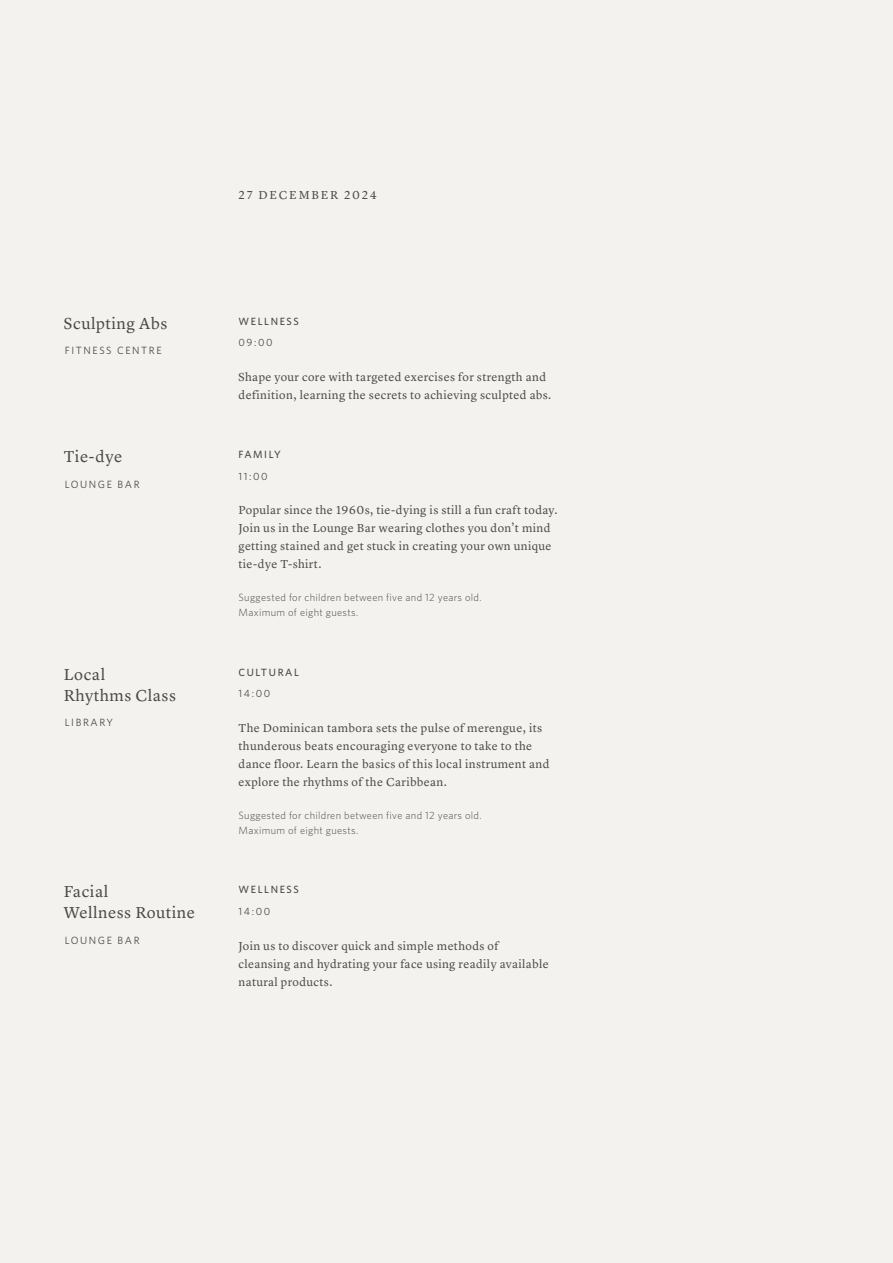
<style>
.page{position:relative;width:893px;height:1263px;background:#f4f2ef}
.page>*{position:absolute;margin:0;border:0;box-sizing:border-box;transform-origin:0 0}
.t1{font:16.5px/21px "Lyon Text Aman Regular";letter-spacing:.03em;color:#4a4a49}
.t2{font:12px/18px "Lyon Text Aman Regular";letter-spacing:.03em;color:#4a4a49}
.t3{font:12px "Lyon Text Aman Regular";letter-spacing:.15em;color:#4a4a49}
.t4{font:300 10.5px/15px "Whitney";letter-spacing:.03em;color:#4a4a49}
.t5{font:10.5px "Whitney";letter-spacing:.15em;color:#4a4a49}
.t6{font:500 10.5px "Whitney";letter-spacing:.15em;color:#4a4a49}
</style>
<div class="page">
<p class="t3" style="left:239px;top:186px;width:140px">27 DECEMBER 2024</p>
<h1 class="t1" style="left:64px;top:311px;width:105px">Sculpting Abs</h1>
<p class="t6" style="left:239px;top:314px;width:62px">WELLNESS</p>
<p class="t5" style="left:65px;top:343px;width:98px">FITNESS CENTRE</p>
<p class="t5" style="left:239px;top:335px;width:36px">09:00</p>
<p class="t2" style="left:239px;top:367px;width:314px">Shape your core with targeted exercises for strength and definition, learning the secrets to achieving sculpted abs.</p>
<h1 class="t1" style="left:64px;top:445px;width:60px">Tie-dye</h1>
<p class="t6" style="left:239px;top:447px;width:44px">FAMILY</p>
<p class="t5" style="left:65px;top:477px;width:76px">LOUNGE BAR</p>
<p class="t5" style="left:239px;top:469px;width:31px">11:00</p>
<p class="t2" style="left:239px;top:500px;width:321px">Popular since the 1960s, tie-dying is still a fun craft today.<br>Join us in the Lounge Bar wearing clothes you don’t mind getting stained and get stuck in creating your own unique tie-dye T-shirt.</p>
<p class="t4" style="left:239px;top:590px;width:245px">Suggested for children between five and 12 years old.<br>Maximum of eight guests.</p>
<h1 class="t1" style="left:64px;top:662px;width:114px">Local<br>Rhythms Class</h1>
<p class="t6" style="left:239px;top:665px;width:62px">CULTURAL</p>
<p class="t5" style="left:239px;top:687px;width:33px">14:00</p>
<p class="t5" style="left:65px;top:716px;width:50px">LIBRARY</p>
<p class="t2" style="left:239px;top:718px;width:312px">The Dominican tambora sets the pulse of merengue, its thunderous beats encouraging everyone to take to the dance floor. Learn the basics of this local instrument and explore the rhythms of the Caribbean.</p>
<p class="t4" style="left:239px;top:807px;width:245px">Suggested for children between five and 12 years old.<br>Maximum of eight guests.</p>
<h1 class="t1" style="left:64px;top:880px;width:133px">Facial<br>Wellness Routine</h1>
<p class="t6" style="left:239px;top:883px;width:62px">WELLNESS</p>
<p class="t5" style="left:239px;top:904px;width:33px">14:00</p>
<p class="t5" style="left:65px;top:933px;width:76px">LOUNGE BAR</p>
<p class="t2" style="left:239px;top:935px;width:312px">Join us to discover quick and simple methods of cleansing and hydrating your face using readily available natural products.</p>
</div>
